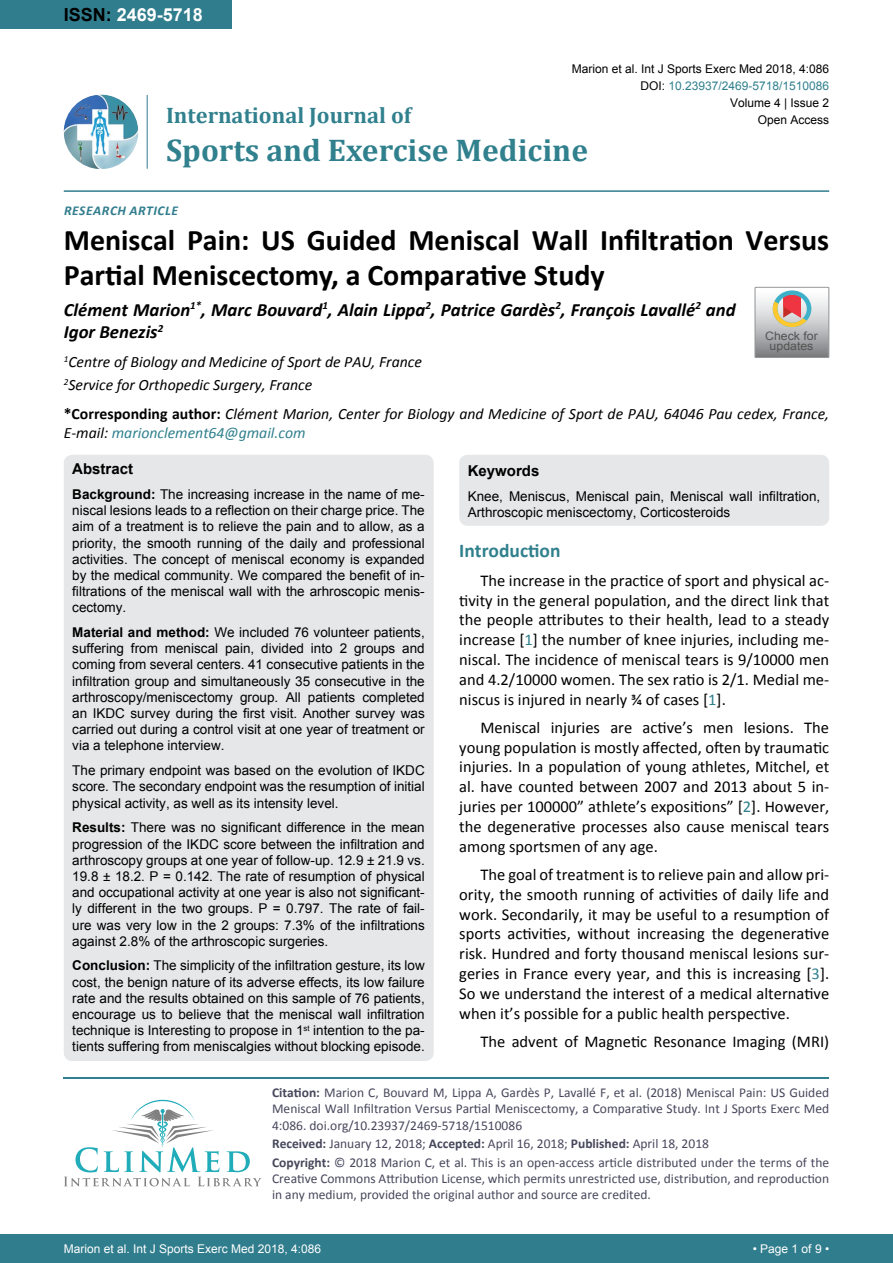
<style>
.page{position:relative;width:893px;height:1263px;background:#fff}
.page>*{position:absolute;margin:0;border:0;box-sizing:border-box;transform-origin:0 0}
.t1{font:700 31.5px "Cambria";color:#30808d}
.t2{font:700 30px/34.5px "Calibri";color:#000}
.t3{font:700 22.5px "Cambria";color:#30808d}
.t4{font:700 19.5px "Calibri";color:#30808d}
.t5{font:italic 700 18.75px/22.5px "Calibri";color:#000}
.t6{font:700 18px "Arial";color:#fff}
.t7{font:16.5px/19.8px "Calibri";color:#000;text-align:justify}
.t8{font:italic 15.75px/23.1px "Calibri";color:#000}
.t9{font:700 15px "Arial";color:#000}
.t10{font:13.5px/16.2px "Arial";color:#000;text-align:justify}
.t11{font:13.5px/16.2px "Calibri";color:#47475c}
.t12{font:italic 700 13.5px "Calibri";letter-spacing:.04em;color:#307d8d}
.t13{font:12px "Arial";color:#000}
.t14{font:12px "Arial";color:#fff}
.t15{font:12px "Arial";color:#30808d}
.t16{font:11.7px/10.1px "Arial";color:#535353;text-align:center;scale:1.06 1}
.s1{color:#000}
.s2{font-weight:700;font-style:normal}
.s3{color:#30808d}
.s4{font-weight:700}
</style>
<div class="page">
<hr style="left:64px;top:1077px;width:765px;height:1px;background:#30808d">
<svg style="left:64px;top:1100px;width:197px;height:86px"></svg>
<div style="left:0;top:1234px;width:893px;height:29px;background:#307d8d"></div>
<div style="left:0;top:0;width:231px;height:28px;background:#307d8d"></div>
<img style="left:64px;top:95px;width:74px;height:74px;border-radius:37px">
<hr style="left:147px;top:95px;width:1px;height:74px;background:#307d8d">
<hr style="left:64px;top:190px;width:765px;height:2px;background:#307d8d">
<div style="left:64px;top:455px;width:370px;height:606px;background:#e6e7e8;border-radius:9px"></div>
<div style="left:459px;top:455px;width:370px;height:71px;background:#e6e7e8;border-radius:9px"></div>
<svg style="left:755px;top:287px;width:74px;height:71px;background:#bcb6b3"></svg>
<h3 class="t6" style="left:64px;top:2px;width:141px"><span class="s1">ISSN:</span> 2469-5718</h3>
<p class="t13" style="left:572px;top:60px;width:259px">Marion et al. Int J Sports Exerc Med 2018, 4:086</p>
<p class="t13" style="left:730px;top:95px;width:101px">Volume 4 | Issue 2</p>
<p class="t15" style="left:640px;top:78px;width:190px"><span class="s1">DOI:</span> 10.23937/2469-5718/1510086</p>
<h3 class="t3" style="left:166px;top:100px;width:247px">International Journal of</h3>
<h1 class="t1" style="left:166px;top:128px;width:423px">Sports and Exercise Medicine</h1>
<p class="t13" style="left:758px;top:112px;width:73px">Open Access</p>
<p class="t12" style="left:64px;top:202px;width:115px">Research Ar ticl e</p>
<h2 class="t2" style="left:64px;top:221px;width:767px">Meniscal Pain: US Guided Meniscal Wall Infiltration Versus<br>Partial Meniscectomy, a Comparative Study</h2>
<h3 class="t5" style="left:64px;top:298px;width:673px">Clément Marion<sup>1*</sup>, Marc Bouvard<sup>1</sup>, Alain Lippa<sup>2</sup>, Patrice Gardès<sup>2</sup>, François Lavallé<sup>2</sup> and<br>Igor Benezis<sup>2</sup></h3>
<p class="t8" style="left:64px;top:350px;width:360px"><sup>1</sup>Centre of Biology and Medicine of Sport de PAU, France<br><sup>2</sup>Service for Orthopedic Surgery, France</p>
<p class="t8" style="left:64px;top:404px;width:767px;line-height:18.9px"><span class="s2">*Corresponding author:</span> Clément Marion, Center for Biology and Medicine of Sport de PAU, 64046 Pau cedex, France,<br>E-mail: <span class="s3">marionclement64@gmail.com</span></p>
<p class="t16" style="left:765px;top:331px;width:51px">Check for updates</p>
<p class="t9" style="left:72px;top:459px;width:62px">Abstract</p>
<p class="t10" style="left:72px;top:486px;width:354px"><span class="s4">Background:</span> The increasing increase in the name of me&shy;niscal lesions leads to a reflection on their charge price. The aim of a treatment is to relieve the pain and to allow, as a priority, the smooth running of the daily and professional activities. The concept of meniscal economy is expanded by the medical community. We compared the benefit of in&shy;filtrations of the meniscal wall with the arhroscopic menis&shy;cectomy.</p>
<p class="t10" style="left:72px;top:624px;width:354px"><span class="s4">Material and method:</span> We included 76 volunteer patients, suffering from meniscal pain, divided into 2 groups and coming from several centers. 41 consecutive patients in the infiltration group and simultaneously 35 consecutive in the arthroscopy/meniscectomy group. All patients completed an IKDC survey during the first visit. Another survey was carried out during a control visit at one year of treatment or via a telephone interview.</p>
<p class="t10" style="left:72px;top:762px;width:354px">The primary endpoint was based on the evolution of IKDC score. The secondary endpoint was the resumption of initial physical activity, as well as its intensity level.</p>
<p class="t10" style="left:72px;top:819px;width:354px"><span class="s4">Results:</span> There was no significant difference in the mean progression of the IKDC score between the infiltration and arthroscopy groups at one year of follow-up. 12.9 ± 21.9 vs.<br>19.8 ± 18.2. P = 0.142. The rate of resumption of physical and occupational activity at one year is also not significant&shy;ly different in the two groups. P = 0.797. The rate of fail&shy;ure was very low in the 2 groups: 7.3% of the infiltrations against 2.8% of the arthroscopic surgeries.</p>
<p class="t10" style="left:72px;top:958px;width:354px"><span class="s4">Conclusion:</span> The simplicity of the infiltration gesture, its low cost, the benign nature of its adverse effects, its low failure rate and the results obtained on this sample of 76 patients, encourage us to believe that the meniscal wall infiltration technique is Interesting to propose in 1<sup>st</sup> intention to the pa&shy;tients suffering from meniscalgies without blocking episode.</p>
<p class="t9" style="left:468px;top:461px;width:73px">Keywords</p>
<p class="t10" style="left:468px;top:488px;width:354px">Knee, Meniscus, Meniscal pain, Meniscal wall infiltration,<br>Arthroscopic meniscectomy, Corticosteroids</p>
<h3 class="t4" style="left:459px;top:539px;width:103px">Introduction</h3>
<p class="t7" style="left:459px;top:570px;width:371px;text-indent:21px">The increase in the practice of sport and physical ac&shy;tivity in the general population, and the direct link that the people attributes to their health, lead to a steady increase [<span class="s3">1</span>] the number of knee injuries, including me&shy;niscal. The incidence of meniscal tears is 9/10000 men and 4.2/10000 women. The sex ratio is 2/1. Medial me&shy;niscus is injured in nearly ¾ of cases [<span class="s3">1</span>].</p>
<p class="t7" style="left:459px;top:717px;width:371px;text-indent:21px">Meniscal injuries are active’s men lesions. The young population is mostly affected, often by traumatic injuries. In a population of young athletes, Mitchel, et al. have counted between 2007 and 2013 about 5 in&shy;juries per 100000” athlete’s expositions” [<span class="s3">2</span>]. However, the degenerative processes also cause meniscal tears among sportsmen of any age.</p>
<p class="t7" style="left:459px;top:865px;width:371px;text-indent:21px">The goal of treatment is to relieve pain and allow pri&shy;ority, the smooth running of activities of daily life and work. Secondarily, it may be useful to a resumption of sports activities, without increasing the degenerative risk. Hundred and forty thousand meniscal lesions sur&shy;geries in France every year, and this is increasing [<span class="s3">3</span>].<br>So we understand the interest of a medical alternative when it’s possible for a public health perspective.</p>
<p class="t7" style="left:480px;top:1031px;width:350px">The advent of Magnetic Resonance Imaging (MRI)</p>
<p class="t11" style="left:272px;top:1084px;width:559px;text-align:justify"><span class="s4">Citation:</span> Marion C, Bouvard M, Lippa A, Gardès P, Lavallé F, et al. (2018) Meniscal Pain: US Guided Meniscal Wall Infiltration Versus Partial Meniscectomy, a Comparative Study. Int J Sports Exerc Med 4:086. doi.org/10.23937/2469-5718/1510086</p>
<p class="t11" style="left:272px;top:1134px;width:559px;line-height:18.6px"><span class="s4">Received:</span> January 12, 2018; <span class="s4">Accepted:</span> April 16, 2018; <span class="s4">Published:</span> April 18, 2018<br><span class="s4">Copyright:</span> © 2018 Marion C, et al. This is an open-access article distributed under the terms of the</p>
<p class="t11" style="left:272px;top:1170px;width:559px">Creative Commons Attribution License, which permits unrestricted use, distribution, and reproduction in any medium, provided the original author and source are credited.</p>
<p class="t14" style="left:64px;top:1241px;width:259px">Marion et al. Int J Sports Exerc Med 2018, 4:086</p>
<p class="t14" style="left:753px;top:1241px;width:78px">• Page 1 of 9 •</p>
</div>
